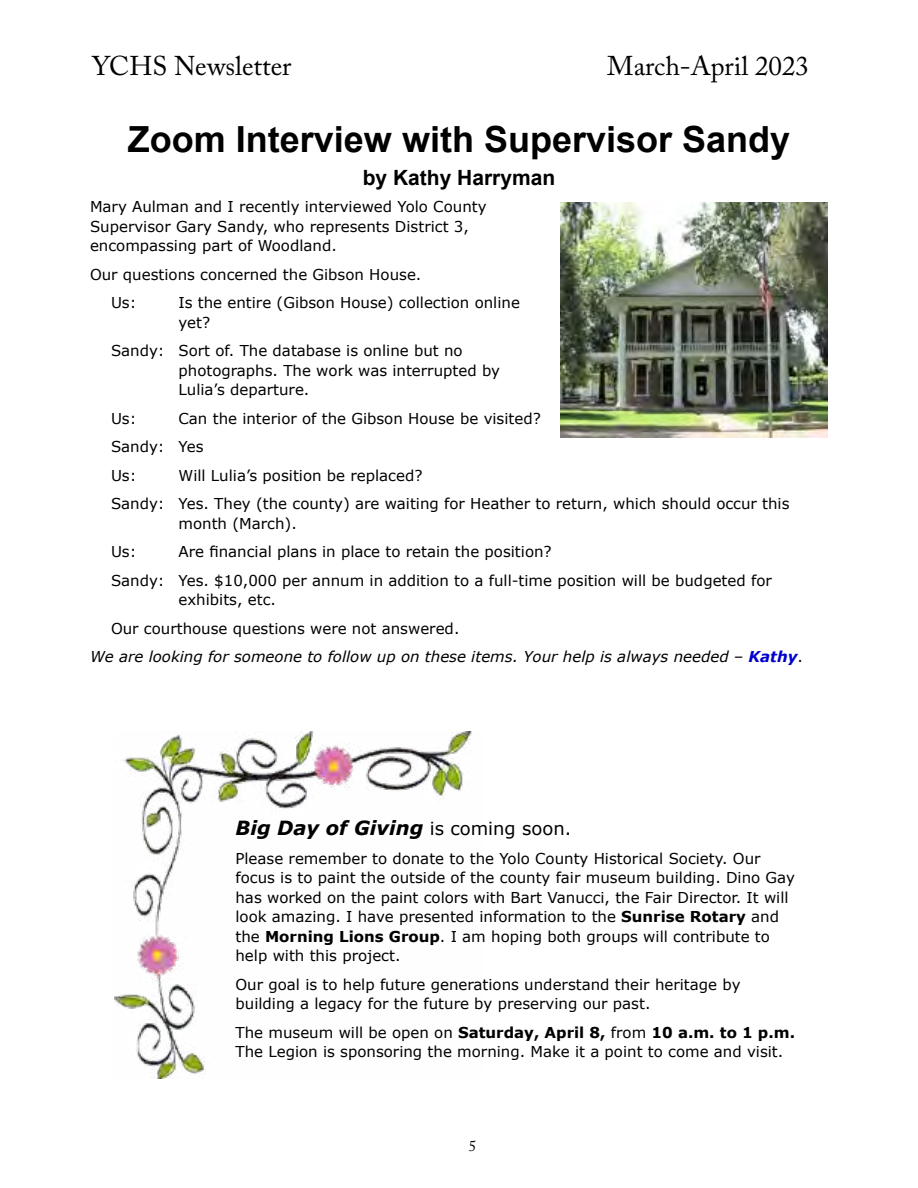
<style>
.page{position:relative;width:918px;height:1188px;background:#fff}
.page>*{position:absolute;margin:0;border:0;box-sizing:border-box;transform-origin:0 0}
.t1{font:700 36px "Arial";color:#000}
.t2{font:27px "Adobe Caslon Pro";color:#000}
.t3{font:700 21px "Arial";color:#000}
.t4{font:italic 700 19.5px "Verdana";color:#000}
.t5{font:15px/19.5px "Verdana";color:#000}
.t6{font:italic 15px "Verdana";color:#000}
.t7{font:15px "Adobe Caslon Pro";color:#000}
.s1{font-weight:700;color:#0000cd}
.s2{font-style:normal}
.s3{font-weight:400;font-style:normal;font-size:18px}
.s4{font-weight:700}
</style>
<div class="page">
<img style="left:561px;top:202px;width:267px;height:236px">
<img style="left:114px;top:732px;width:358px;height:347px">
<h2 class="t2" style="left:92px;top:50px;width:201px">YCHS Newsletter</h2>
<h2 class="t2" style="left:607px;top:50px;width:203px">March-April 2023</h2>
<h1 class="t1" style="left:128px;top:116px;width:664px">Zoom Interview with Supervisor Sandy</h1>
<h3 class="t3" style="left:363px;top:164px;width:194px">by Kathy Harryman</h3>
<p class="t5" style="left:90px;top:197px;width:398px">Mary Aulman and I recently interviewed Yolo County<br>Supervisor Gary Sandy, who represents District 3, encompassing part of Woodland.</p>
<p class="t5" style="left:111px;top:260px;width:312px;line-height:28.5px;text-indent:-21px">Our questions concerned the Gibson House.<br>Us:</p>
<p class="t5" style="left:178px;top:293px;width:343px">Is the entire (Gibson House) collection online yet?</p>
<p class="t5" style="left:178px;top:341px;width:323px;text-indent:-68px">Sandy: Sort of. The database is online but no photographs. The work was interrupted by<br>Lulia’s departure.</p>
<p class="t5" style="left:111px;top:409px;width:27px">Us:</p>
<p class="t5" style="left:111px;top:404px;width:431px;line-height:28.5px;text-indent:68px">Can the interior of the Gibson House be visited?<br>Sandy: Yes<br>Us:</p>
<p class="t5" style="left:111px;top:461px;width:680px;line-height:28.5px;text-indent:68px">Will Lulia’s position be replaced?<br>Sandy: Yes. They (the county) are waiting for Heather to return, which should occur this</p>
<p class="t5" style="left:178px;top:514px;width:120px">month (March).</p>
<p class="t5" style="left:111px;top:542px;width:27px">Us:</p>
<p class="t5" style="left:111px;top:538px;width:662px;line-height:28.5px;text-indent:68px">Are financial plans in place to retain the position?<br>Sandy: Yes. $10,000 per annum in addition to a full-time position will be budgeted for</p>
<p class="t5" style="left:178px;top:590px;width:99px">exhibits, etc.</p>
<p class="t5" style="left:111px;top:619px;width:350px">Our courthouse questions were not answered.</p>
<p class="t6" style="left:90px;top:647px;width:714px">We are looking for someone to follow up on these items. Your help is always needed – <span class="s1">Kathy</span><span class="s2">.</span></p>
<h3 class="t4" style="left:236px;top:816px;width:337px">Big Day of Giving <span class="s3">is coming soon.</span></h3>
<p class="t5" style="left:236px;top:849px;width:561px">Please remember to donate to the Yolo County Historical Society. Our focus is to paint the outside of the county fair museum building. Dino Gay has worked on the paint colors with Bart Vanucci, the Fair Director. It will look amazing. I have presented information to the <span class="s4">Sunrise Rotary</span> and the <span class="s4">Morning Lions Group</span>. I am hoping both groups will contribute to help with this project.</p>
<p class="t5" style="left:236px;top:975px;width:507px">Our goal is to help future generations understand their heritage by building a legacy for the future by preserving our past.</p>
<p class="t5" style="left:236px;top:1023px;width:561px">The museum will be open on <span class="s4">Saturday, April 8,</span> from <span class="s4">10 a.m. to 1 p.m.<br></span>The Legion is sponsoring the morning. Make it a point to come and visit.</p>
<p class="t7" style="left:469px;top:1137px;width:9px">5</p>
</div>
